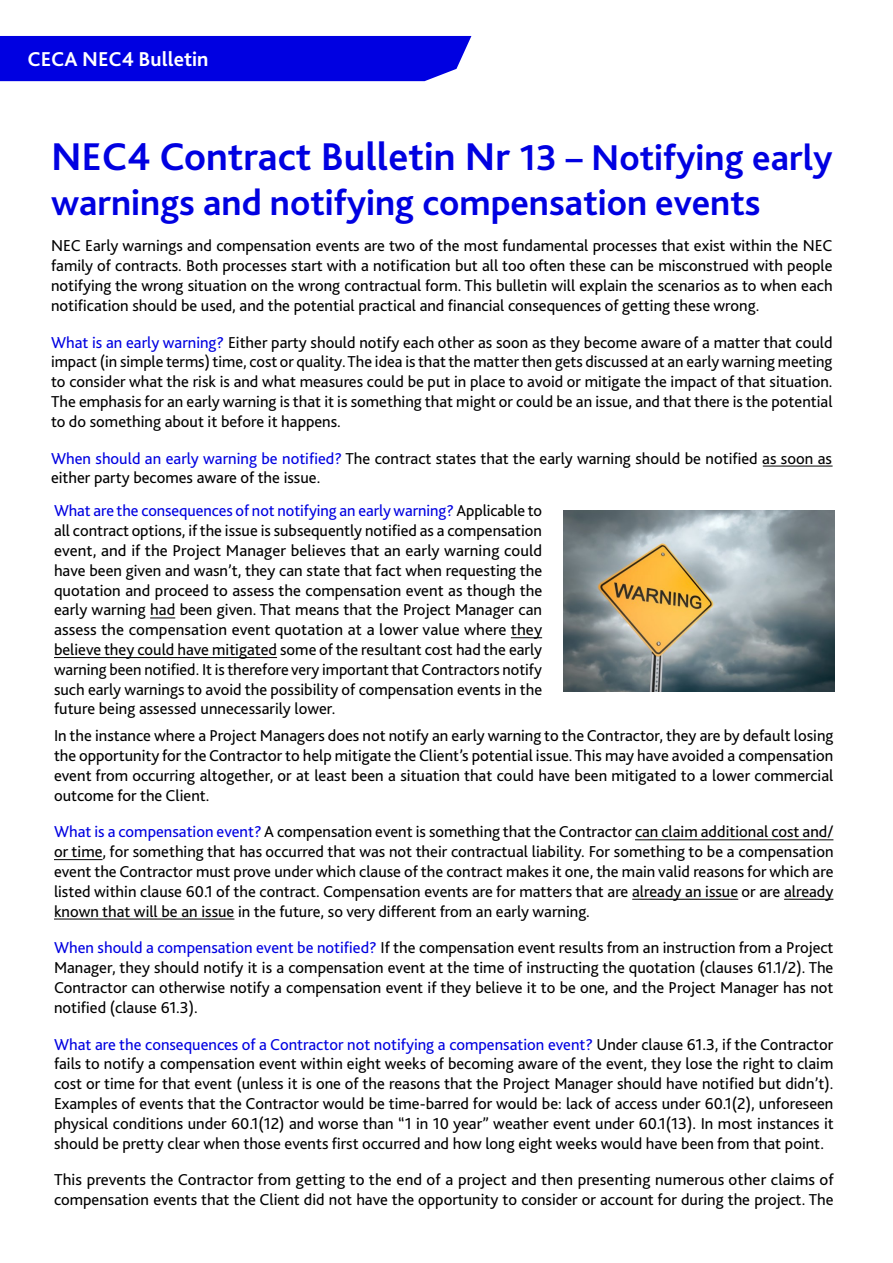
<style>
.page{position:relative;width:893px;height:1263px;background:#fff}
.page>*{position:absolute;margin:0;border:0;box-sizing:border-box;transform-origin:0 0}
.t1{font:700 40.5px "Bliss 2";color:#0000e1}
.t2{font:700 37.5px "Bliss 2";color:#0000e1}
.t3{font:700 21px "Bliss 2";color:#fff}
.t4{font:16.5px/19.8px "Bliss 2";color:#000;text-align:justify}
.s1{font-size:37.5px}
.s2{color:#0000e1}
</style>
<div class="page">
<hr style="left:763px;top:466px;width:70px;height:1px;background:#000">
<div style="left:0;top:36px;width:471px;height:45px;background:#0000e1"></div>
<svg style="left:150px;top:617px;width:25px;height:1px"></svg>
<hr style="left:511px;top:637px;width:31px;height:1px;background:#000">
<hr style="left:54px;top:657px;width:223px;height:1px;background:#000">
<hr style="left:635px;top:839px;width:198px;height:1px;background:#000">
<hr style="left:54px;top:859px;width:49px;height:1px;background:#000">
<hr style="left:632px;top:899px;width:106px;height:1px;background:#000">
<hr style="left:784px;top:899px;width:49px;height:1px;background:#000">
<hr style="left:54px;top:919px;width:180px;height:1px;background:#000">
<img style="left:563px;top:510px;width:272px;height:182px">
<p class="t3" style="left:28px;top:46px;width:182px">CECA NEC4 Bulletin</p>
<h1 class="t1" style="left:51px;top:131px;width:783px">NEC4 Contract Bulletin Nr <span class="s1">13 – Notifying early</span></h1>
<h2 class="t2" style="left:51px;top:179px;width:711px">warnings and notifying compensation events</h2>
<p class="t4" style="left:51px;top:236px;width:783px">NEC Early warnings and compensation events are two of the most fundamental processes that exist within the NEC family of contracts. Both processes start with a notification but all too often these can be misconstrued with people notifying the wrong situation on the wrong contractual form. This bulletin will explain the scenarios as to when each notification should be used, and the potential practical and financial consequences of getting these wrong.</p>
<p class="t4" style="left:51px;top:332px;width:783px"><span class="s2">What is an early warning?</span> Either party should notify each other as soon as they become aware of a matter that could impact (in simple terms) time, cost or quality. The idea is that the matter then gets discussed at an early warning meeting to consider what the risk is and what measures could be put in place to avoid or mitigate the impact of that situation.<br>The emphasis for an early warning is that it is something that might or could be an issue, and that there is the potential to do something about it before it happens.</p>
<p class="t4" style="left:51px;top:448px;width:782px"><span class="s2">When should an early warning be notified?</span> The contract states that the early warning should be notified as soon as either party becomes aware of the issue.</p>
<p class="t4" style="left:54px;top:501px;width:490px"><span class="s2">What are the consequences of not notifying an early warning?</span> Applicable to all contract options, if the issue is subsequently notified as a compensation event, and if the Project Manager believes that an early warning could have been given and wasn’t, they can state that fact when requesting the quotation and proceed to assess the compensation event as though the early warning had been given. That means that the Project Manager can assess the compensation event quotation at a lower value where they believe they could have mitigated some of the resultant cost had the early warning been notified. It is therefore very important that Contractors notify such early warnings to avoid the possibility of compensation events in the future being assessed unnecessarily lower.</p>
<p class="t4" style="left:54px;top:726px;width:781px">In the instance where a Project Managers does not notify an early warning to the Contractor, they are by default losing the opportunity for the Contractor to help mitigate the Client’s potential issue. This may have avoided a compensation event from occurring altogether, or at least been a situation that could have been mitigated to a lower commercial outcome for the Client.</p>
<p class="t4" style="left:54px;top:822px;width:781px"><span class="s2">What is a compensation event?</span> A compensation event is something that the Contractor can claim additional cost and/ or time, for something that has occurred that was not their contractual liability. For something to be a compensation event the Contractor must prove under which clause of the contract makes it one, the main valid reasons for which are listed within clause 60.1 of the contract. Compensation events are for matters that are already an issue or are already known that will be an issue in the future, so very different from an early warning.</p>
<p class="t4" style="left:54px;top:938px;width:781px"><span class="s2">When should a compensation event be notified?</span> If the compensation event results from an instruction from a Project Manager, they should notify it is a compensation event at the time of instructing the quotation (clauses 61.1/2). The Contractor can otherwise notify a compensation event if they believe it to be one, and the Project Manager has not notified (clause 61.3).</p>
<p class="t4" style="left:54px;top:1034px;width:781px"><span class="s2">What are the consequences of a Contractor not notifying a compensation event?</span> Under clause 61.3, if the Contractor fails to notify a compensation event within eight weeks of becoming aware of the event, they lose the right to claim cost or time for that event (unless it is one of the reasons that the Project Manager should have notified but didn’t).<br>Examples of events that the Contractor would be time-barred for would be: lack of access under 60.1(2), unforeseen physical conditions under 60.1(12) and worse than “1 in 10 year” weather event under 60.1(13). In most instances it should be pretty clear when those events first occurred and how long eight weeks would have been from that point.</p>
<p class="t4" style="left:54px;top:1170px;width:781px">This prevents the Contractor from getting to the end of a project and then presenting numerous other claims of compensation events that the Client did not have the opportunity to consider or account for during the project. The</p>
</div>
